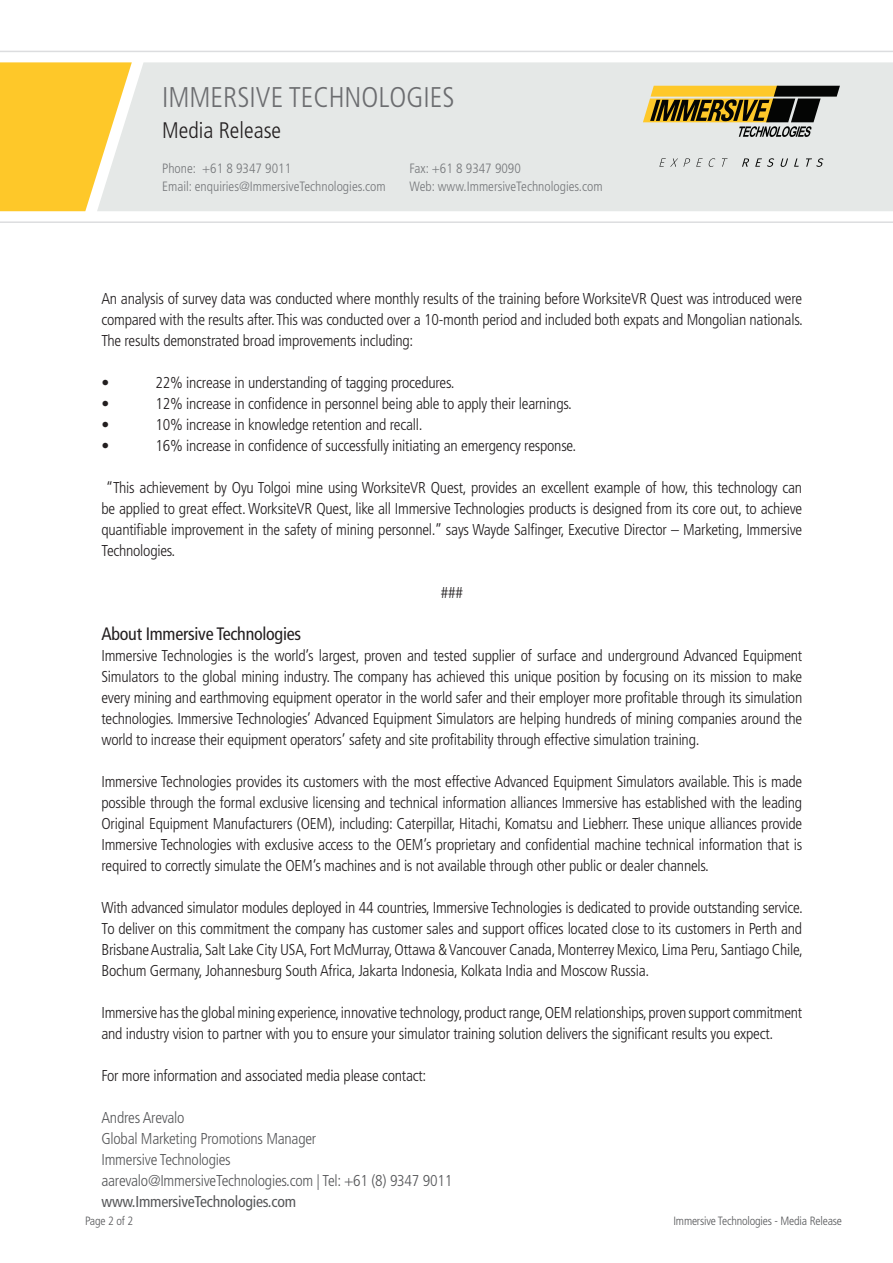
<style>
.page{position:relative;width:893px;height:1263px;background:#fff}
.page>*{position:absolute;margin:0;border:0;box-sizing:border-box;transform-origin:0 0}
.t1{font:300 condensed 28.5px "Frutiger LT Std";color:#6c6d70}
.t2{font:300 condensed 22.5px "Frutiger LT Std";color:#231f20}
.t3{font:condensed 18px "Frutiger LT Std";letter-spacing:-.015em;color:#231f20}
.t4{font:300 condensed 15.75px/21px "Frutiger LT Std";letter-spacing:-.015em;color:#231f20;text-align:justify}
.t5{font:300 condensed 15.75px/21px "Frutiger LT Std";letter-spacing:-.015em;color:#57585a}
.t6{font:condensed 15.75px "Frutiger LT Std";letter-spacing:-.015em;color:#57585a}
.t7{font:300 condensed 13.5px "Frutiger LT Std";color:#76787b}
.t8{font:300 condensed 12px "Frutiger LT Std";letter-spacing:-.015em;color:#57585a}
</style>
<div class="page">
<div style="left:0;top:62px;width:97px;height:149px;background:#fec829"></div>
<div style="left:97px;top:62px;width:796px;height:149px;background:#e5e8e7"></div>
<hr style="left:0;top:51px;width:893px;height:1px;background:#dcdddf">
<hr style="left:0;top:221px;width:893px;height:2px;background:#dcdddf">
<svg style="left:643px;top:86px;width:197px;height:51px"></svg>
<svg style="left:659px;top:158px;width:31px;height:9px"></svg>
<svg style="left:696px;top:158px;width:7px;height:9px"></svg>
<svg style="left:709px;top:158px;width:6px;height:9px"></svg>
<svg style="left:722px;top:158px;width:6px;height:9px"></svg>
<svg style="left:742px;top:158px;width:7px;height:9px"></svg>
<svg style="left:755px;top:158px;width:19px;height:9px"></svg>
<svg style="left:780px;top:158px;width:8px;height:9px"></svg>
<svg style="left:794px;top:158px;width:5px;height:9px"></svg>
<svg style="left:806px;top:158px;width:17px;height:9px"></svg>
<h1 class="t1" style="left:162px;top:81px;width:294px">IMMERSIVE TECHNOLOGIES</h1>
<h2 class="t2" style="left:162px;top:118px;width:121px">Media Release</h2>
<p class="t7" style="left:162px;top:161px;width:131px">Phone: +61 8 9347 9011</p>
<p class="t7" style="left:410px;top:161px;width:113px">Fax: +61 8 9347 9090</p>
<p class="t7" style="left:162px;top:179px;width:225px">Email: enquiries@ImmersiveTechnologies.com</p>
<p class="t7" style="left:410px;top:179px;width:194px">Web: www.ImmersiveTechnologies.com</p>
<p class="t7" style="left:285px;top:161px;width:8px">6</p>
<p class="t4" style="left:101px;top:288px;width:703px">An analysis of survey data was conducted where monthly results of the training before WorksiteVR Quest was introduced were compared with the results after. This was conducted over a 10-month period and included both expats and Mongolian nationals.<br>The results demonstrated broad improvements including:</p>
<p class="t4" style="left:101px;top:372px;width:9px">•</p>
<p class="t4" style="left:155px;top:372px;width:301px">22% increase in understanding of tagging procedures.</p>
<p class="t4" style="left:101px;top:393px;width:9px">•</p>
<p class="t4" style="left:155px;top:393px;width:418px">12% increase in confidence in personnel being able to apply their learnings.</p>
<p class="t4" style="left:101px;top:414px;width:9px">•</p>
<p class="t4" style="left:155px;top:414px;width:269px">10% increase in knowledge retention and recall.</p>
<p class="t4" style="left:101px;top:435px;width:9px">•</p>
<p class="t4" style="left:155px;top:435px;width:422px">16% increase in confidence of successfully initiating an emergency response.</p>
<p class="t4" style="left:101px;top:477px;width:702px">“This achievement by Oyu Tolgoi mine using WorksiteVR Quest, provides an excellent example of how, this technology can be applied to great effect. WorksiteVR Quest, like all Immersive Technologies products is designed from its core out, to achieve quantifiable improvement in the safety of mining personnel.” says Wayde Salfinger, Executive Director – Marketing, Immersive Technologies.</p>
<p class="t4" style="left:441px;top:582px;width:24px">###</p>
<p class="t3" style="left:101px;top:623px;width:201px">About Immersive Technologies</p>
<p class="t4" style="left:101px;top:645px;width:702px">Immersive Technologies is the world’s largest, proven and tested supplier of surface and underground Advanced Equipment Simulators to the global mining industry. The company has achieved this unique position by focusing on its mission to make every mining and earthmoving equipment operator in the world safer and their employer more profitable through its simulation technologies. Immersive Technologies’ Advanced Equipment Simulators are helping hundreds of mining companies around the world to increase their equipment operators’ safety and site profitability through effective simulation training.</p>
<p class="t4" style="left:101px;top:771px;width:702px">Immersive Technologies provides its customers with the most effective Advanced Equipment Simulators available. This is made possible through the formal exclusive licensing and technical information alliances Immersive has established with the leading Original Equipment Manufacturers (OEM), including: Caterpillar, Hitachi, Komatsu and Liebherr. These unique alliances provide Immersive Technologies with exclusive access to the OEM’s proprietary and confidential machine technical information that is required to correctly simulate the OEM’s machines and is not available through other public or dealer channels.</p>
<p class="t4" style="left:101px;top:897px;width:703px">With advanced simulator modules deployed in 44 countries, Immersive Technologies is dedicated to provide outstanding service.<br>To deliver on this commitment the company has customer sales and support offices located close to its customers in Perth and Brisbane Australia, Salt Lake City USA, Fort McMurray, Ottawa &amp; Vancouver Canada, Monterrey Mexico, Lima Peru, Santiago Chile, Bochum Germany, Johannesburg South Africa, Jakarta Indonesia, Kolkata India and Moscow Russia.</p>
<p class="t4" style="left:101px;top:1002px;width:702px">Immersive has the global mining experience, innovative technology, product range, OEM relationships, proven support commitment and industry vision to partner with you to ensure your simulator training solution delivers the significant results you expect.</p>
<p class="t4" style="left:101px;top:1065px;width:326px">For more information and associated media please contact:</p>
<p class="t5" style="left:101px;top:1107px;width:352px">Andres Arevalo<br>Global Marketing Promotions Manager<br>Immersive Technologies<br>aarevalo@ImmersiveTechnologies.com | Tel: +61 (8) 9347 9011</p>
<p class="t6" style="left:101px;top:1192px;width:196px">www.ImmersiveTechnologies.com</p>
<p class="t8" style="left:85px;top:1214px;width:50px">Page 2 of 2</p>
<p class="t8" style="left:673px;top:1214px;width:170px">Immersive Technologies - Media Release</p>
</div>
